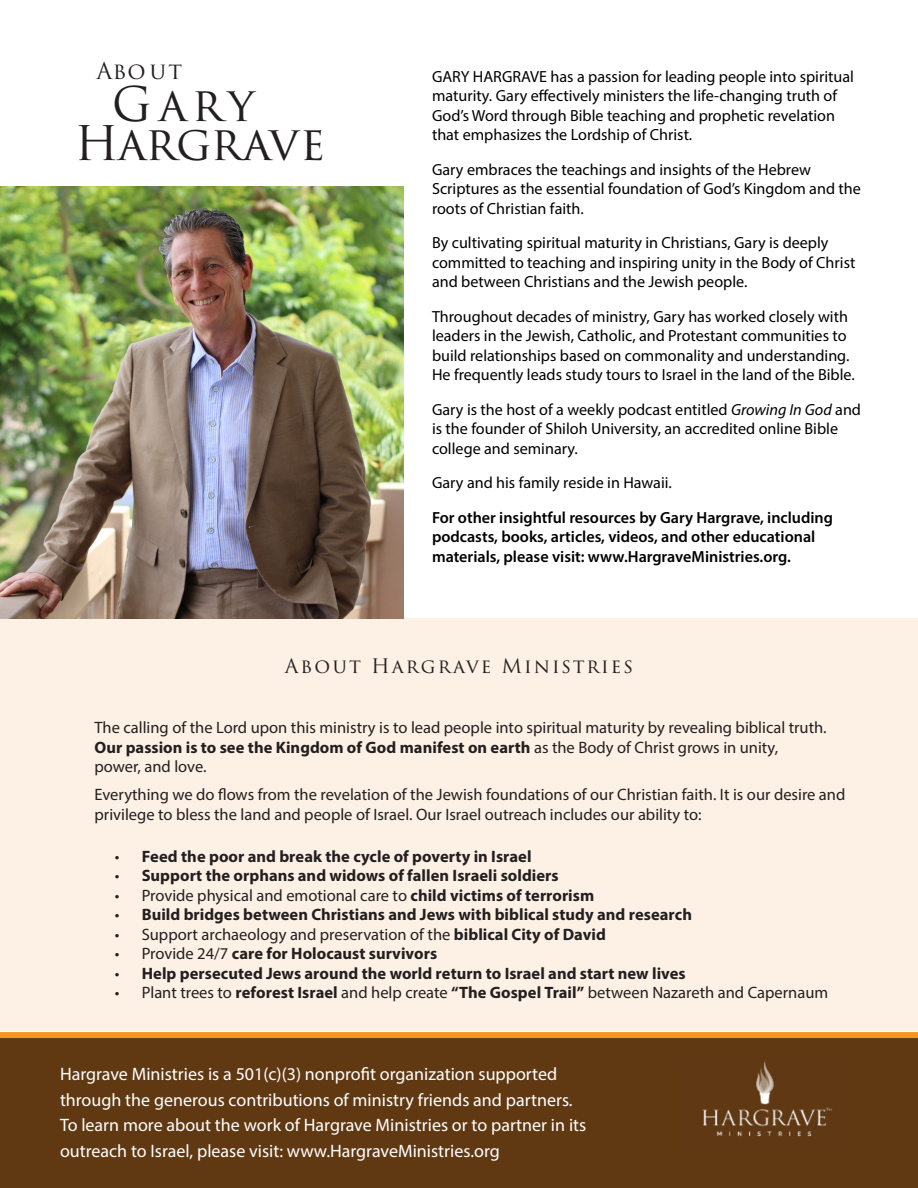
<style>
.page{position:relative;width:918px;height:1188px;background:#fff}
.page>*{position:absolute;margin:0;border:0;box-sizing:border-box;transform-origin:0 0}
.Body{font:46.5px "Trajan Pro 3";letter-spacing:-.02em;color:#231f20}
.Body-2{font:46.5px "Trajan Pro 3";letter-spacing:.005em;color:#231f20}
.Body-3{font:22.5px "Trajan Pro 3";letter-spacing:.07em;color:#231f20}
.Title-About_Hargrave_Ministries{font:19.5px "Trajan Pro 3";letter-spacing:.1em;color:#231f20}
.body_white_HM-back_cover{font:18px/25.5px "Myriad Pro";color:#fff}
.Body_-_About_HM__back_cover{font:16.5px/19.5px "Myriad Pro";color:#231f20}
.t1{font:700 16.5px "Myriad Pro";color:#231f20}
.t2{font:16.2px/19.5px "Myriad Pro";color:#000}
.t3{font:600 16.2px/19.5px "Myriad Pro";color:#000}
.s1{font-style:italic}
.s2{font-weight:700}
.s3{font-weight:400}
</style>
<div class="page">
<div style="left:0;top:618px;width:918px;height:413px;background:#fdf0e4"></div>
<div style="left:0;top:1038px;width:918px;height:150px;background:#603913"></div>
<img style="left:0;top:186px;width:403px;height:432px">
<img style="left:702px;top:1060px;width:130px;height:77px">
<div style="left:0;top:1032px;width:918px;height:6px;background:#f7941d"></div>
<p class="Body-3" style="left:96px;top:56px;width:87px">About</p>
<p class="Body-2" style="left:112px;top:73px;width:144px">Gary</p>
<p class="Body" style="left:75px;top:112px;width:252px">Hargrave</p>
<p class="t2" style="left:432px;top:66px;width:423px">GARY HARGRAVE has a passion for leading people into spiritual maturity. Gary effectively ministers the life-changing truth of God’s Word through Bible teaching and prophetic revelation that emphasizes the Lordship of Christ.</p>
<p class="t2" style="left:432px;top:159px;width:430px">Gary embraces the teachings and insights of the Hebrew<br>Scriptures as the essential foundation of God’s Kingdom and the roots of Christian faith.</p>
<p class="t2" style="left:432px;top:233px;width:425px">By cultivating spiritual maturity in Christians, Gary is deeply committed to teaching and inspiring unity in the Body of Christ and between Christians and the Jewish people.</p>
<p class="t2" style="left:432px;top:306px;width:424px">Throughout decades of ministry, Gary has worked closely with leaders in the Jewish, Catholic, and Protestant communities to build relationships based on commonality and understanding.<br>He frequently leads study tours to Israel in the land of the Bible.</p>
<p class="t2" style="left:432px;top:399px;width:431px">Gary is the host of a weekly podcast entitled <span class="s1">Growing In God</span> and is the founder of Shiloh University, an accredited online Bible college and seminary.</p>
<p class="t2" style="left:432px;top:473px;width:241px">Gary and his family reside in Hawaii.</p>
<p class="t3" style="left:432px;top:507px;width:403px">For other insightful resources by Gary Hargrave, including podcasts, books, articles, videos, and other educational materials, please visit: www.HargraveMinistries.org.</p>
<p class="Title-About_Hargrave_Ministries" style="left:285px;top:653px;width:350px">About Hargrave Ministries</p>
<p class="Body_-_About_HM__back_cover" style="left:94px;top:718px;width:734px">The calling of the Lord upon this ministry is to lead people into spiritual maturity by revealing biblical truth.<br><span class="s2">Our passion is to see the Kingdom of God manifest on earth</span> as the Body of Christ grows in unity, power, and love.</p>
<p class="Body_-_About_HM__back_cover" style="left:94px;top:785px;width:752px">Everything we do flows from the revelation of the Jewish foundations of our Christian faith. It is our desire and privilege to bless the land and people of Israel. Our Israel outreach includes our ability to:</p>
<p class="t1" style="left:115px;top:845px;width:418px"><span class="s3">•</span> Feed the poor and break the cycle of poverty in Israel</p>
<p class="t1" style="left:115px;top:865px;width:446px"><span class="s3">•</span> Support the orphans and widows of fallen Israeli soldiers</p>
<p class="Body_-_About_HM__back_cover" style="left:115px;top:885px;width:481px">• Provide physical and emotional care to <span class="s2">child victims of terrorism</span></p>
<p class="t1" style="left:115px;top:904px;width:579px"><span class="s3">•</span> Build bridges between Christians and Jews with biblical study and research</p>
<p class="Body_-_About_HM__back_cover" style="left:115px;top:924px;width:493px">• Support archaeology and preservation of the <span class="s2">biblical City of David</span></p>
<p class="t1" style="left:115px;top:943px;width:324px"><span class="s3">• Provide 24/7</span> care for Holocaust survivors</p>
<p class="t1" style="left:115px;top:962px;width:572px"><span class="s3">•</span> Help persecuted Jews around the world return to Israel and start new lives</p>
<p class="Body_-_About_HM__back_cover" style="left:115px;top:982px;width:715px">• Plant trees to <span class="s2">reforest Israel</span> and help create <span class="s2">“The Gospel Trail”</span> between Nazareth and Capernaum</p>
<p class="body_white_HM-back_cover" style="left:60px;top:1061px;width:528px">Hargrave Ministries is a 501(c)(3) nonprofit organization supported through the generous contributions of ministry friends and partners.<br>To learn more about the work of Hargrave Ministries or to partner in its outreach to Israel, please visit: www.HargraveMinistries.org</p>
</div>
